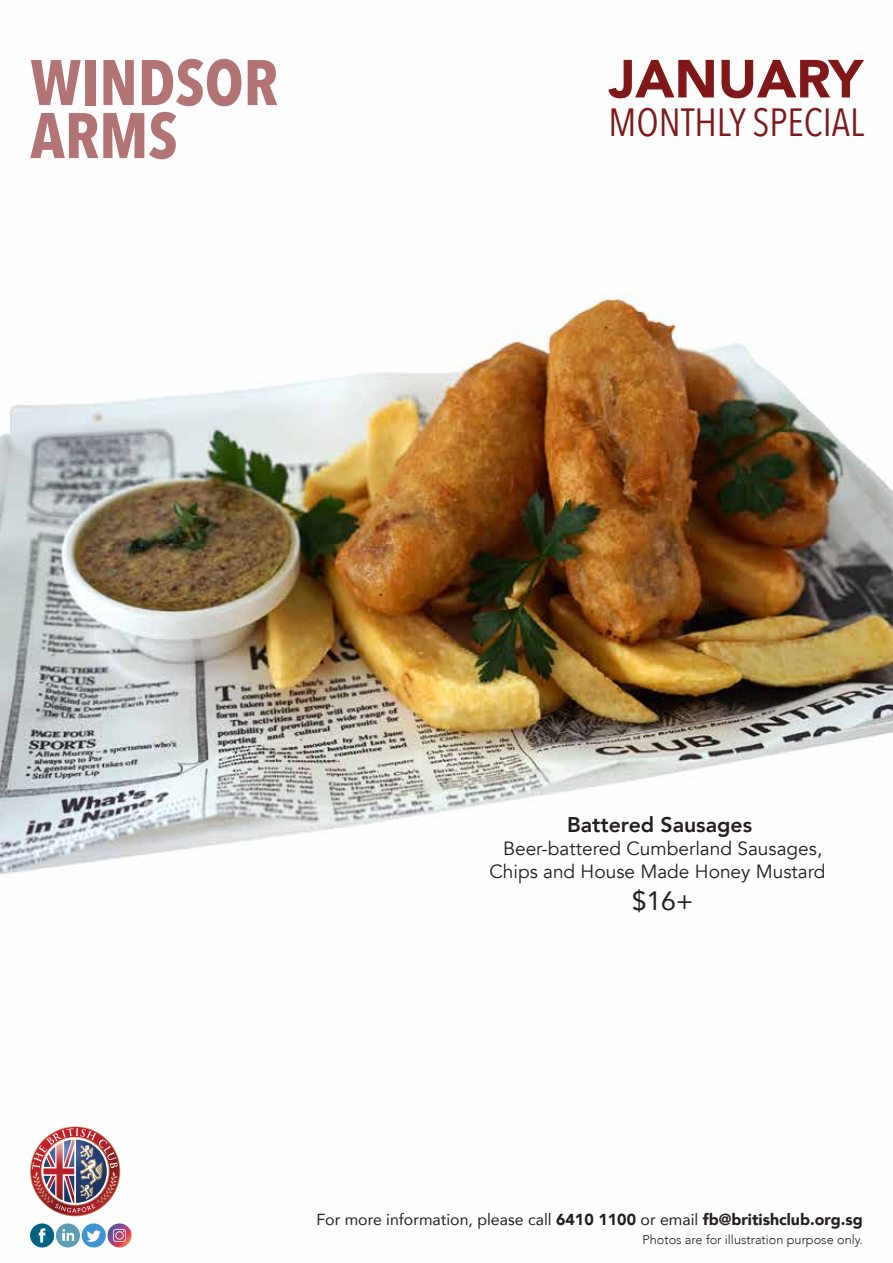
<style>
.page{position:relative;width:893px;height:1263px;background:#fff}
.page>*{position:absolute;margin:0;border:0;box-sizing:border-box;transform-origin:0 0}
.t1{font:700 63.6px/52.9px "Avenir Next Condensed";color:#b37476}
.t2{font:900 53.1px "Avenir";color:#80181a}
.t3{font:39.3px "Avenir Next Condensed";color:#80181a}
.t4{font:26.55px "Avenir";color:#231f20}
.t5{font:800 21.15px "Avenir";color:#231f20}
.t6{font:19.05px/23px "Avenir";color:#231f20;text-align:center}
.t7{font:15.9px "Avenir";color:#231f20}
.t8{font:300 12.75px "Avenir";color:#231f20}
.s1{font-weight:900}
</style>
<div class="page">
<img style="left:0;top:294px;width:893px;height:954px">
<img style="left:31px;top:1127px;width:88px;height:88px">
<svg style="left:30px;top:1223px;width:24px;height:24px"></svg>
<svg style="left:39px;top:1228px;width:6px;height:14px"></svg>
<div style="left:56px;top:1223px;width:24px;height:24px;background:#5c9eb6;border-radius:50%"></div>
<svg style="left:62px;top:1229px;width:12px;height:12px"></svg>
<div style="left:82px;top:1223px;width:24px;height:24px;background:#3d94ce;border-radius:50%"></div>
<svg style="left:87px;top:1230px;width:14px;height:12px"></svg>
<svg style="left:108px;top:1223px;width:24px;height:24px"></svg>
<svg style="left:113px;top:1229px;width:13px;height:13px"></svg>
<h1 class="t1" style="left:30px;top:56px;width:249px">WINDSOR<br>ARMS</h1>
<h2 class="t2" style="left:609px;top:33px;width:256px">JANUARY</h2>
<h3 class="t3" style="left:609px;top:89px;width:257px">MONTHLY SPECIAL</h3>
<h3 class="t5" style="left:567px;top:808px;width:187px">Battered Sausages</h3>
<p class="t6" style="left:489px;top:837px;width:337px">Beer-battered Cumberland Sausages,<br>Chips and House Made Honey Mustard</p>
<h3 class="t4" style="left:632px;top:879px;width:63px">$16+</h3>
<p class="t7" style="left:316px;top:1206px;width:548px">For more information, please call <span class="s1">6410 1100</span> or email <span class="s1">fb@britishclub.org.sg</span></p>
<p class="t8" style="left:642px;top:1232px;width:222px">Photos are for illustration purpose only.</p>
</div>
